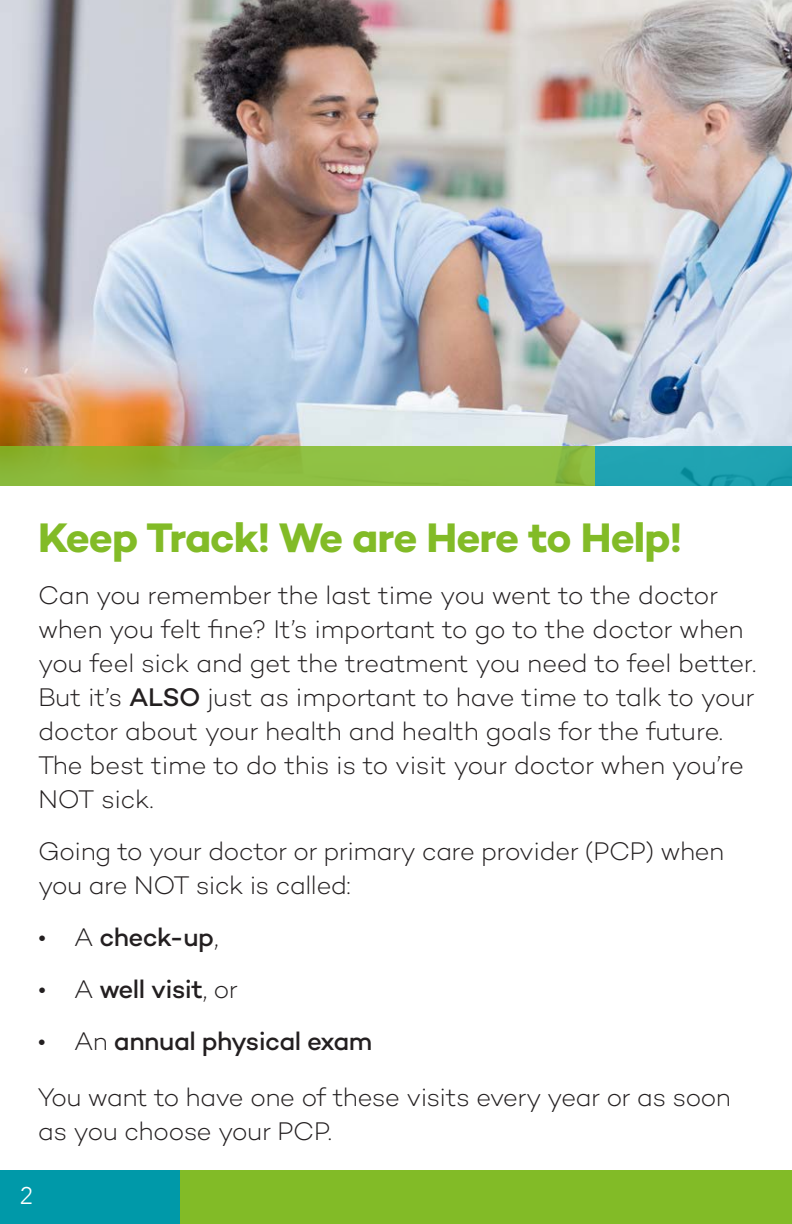
<style>
.page{position:relative;width:792px;height:1224px;background:#fff}
.page>*{position:absolute;margin:0;border:0;box-sizing:border-box;transform-origin:0 0}
.t1{font:700 42px "Campton";letter-spacing:-.025em;color:#82bb27}
.t2{font:300 26px/34px "Campton";letter-spacing:-.02em;color:#231f20}
.t3{font:500 26px "Campton";letter-spacing:-.025em;color:#231f20}
.t4{font:300 24px "Avenir";color:#fff}
.s1{font-weight:500}
.s2{font-weight:300}
</style>
<div class="page">
<img style="left:0;top:0;width:792px;height:447px">
<div style="left:180px;top:1171px;width:612px;height:53px;background:#82bb27"></div>
<div style="left:0;top:1171px;width:180px;height:53px;background:#0099a9"></div>
<svg style="left:0;top:447px;width:595px;height:39px;fill:#8ebe41"></svg>
<div style="left:595px;top:447px;width:197px;height:39px;background:#20a3b2"></div>
<h2 class="t1" style="left:38px;top:511px;width:646px">Keep Track! We are Here to Help!</h2>
<p class="t2" style="left:38px;top:578px;width:720px">Can you remember the last time you went to the doctor when you felt fine? It’s important to go to the doctor when you feel sick and get the treatment you need to feel better.<br>But it’s <span class="s1">ALSO</span> just as important to have time to talk to your doctor about your health and health goals for the future.<br>The best time to do this is to visit your doctor when you’re NOT sick.</p>
<p class="t2" style="left:38px;top:834px;width:688px">Going to your doctor or primary care provider (PCP) when you are NOT sick is called:</p>
<p class="t3" style="left:38px;top:921px;width:182px"><span class="s2">• A</span> check-up<span class="s2">,</span></p>
<p class="t3" style="left:38px;top:973px;width:201px"><span class="s2">• A</span> well visit<span class="s2">, or</span></p>
<p class="t3" style="left:38px;top:1025px;width:336px"><span class="s2">• An</span> annual physical exam</p>
<p class="t2" style="left:38px;top:1080px;width:694px">You want to have one of these visits every year or as soon as you choose your PCP.</p>
<p class="t4" style="left:20px;top:1182px;width:14px">2</p>
</div>
